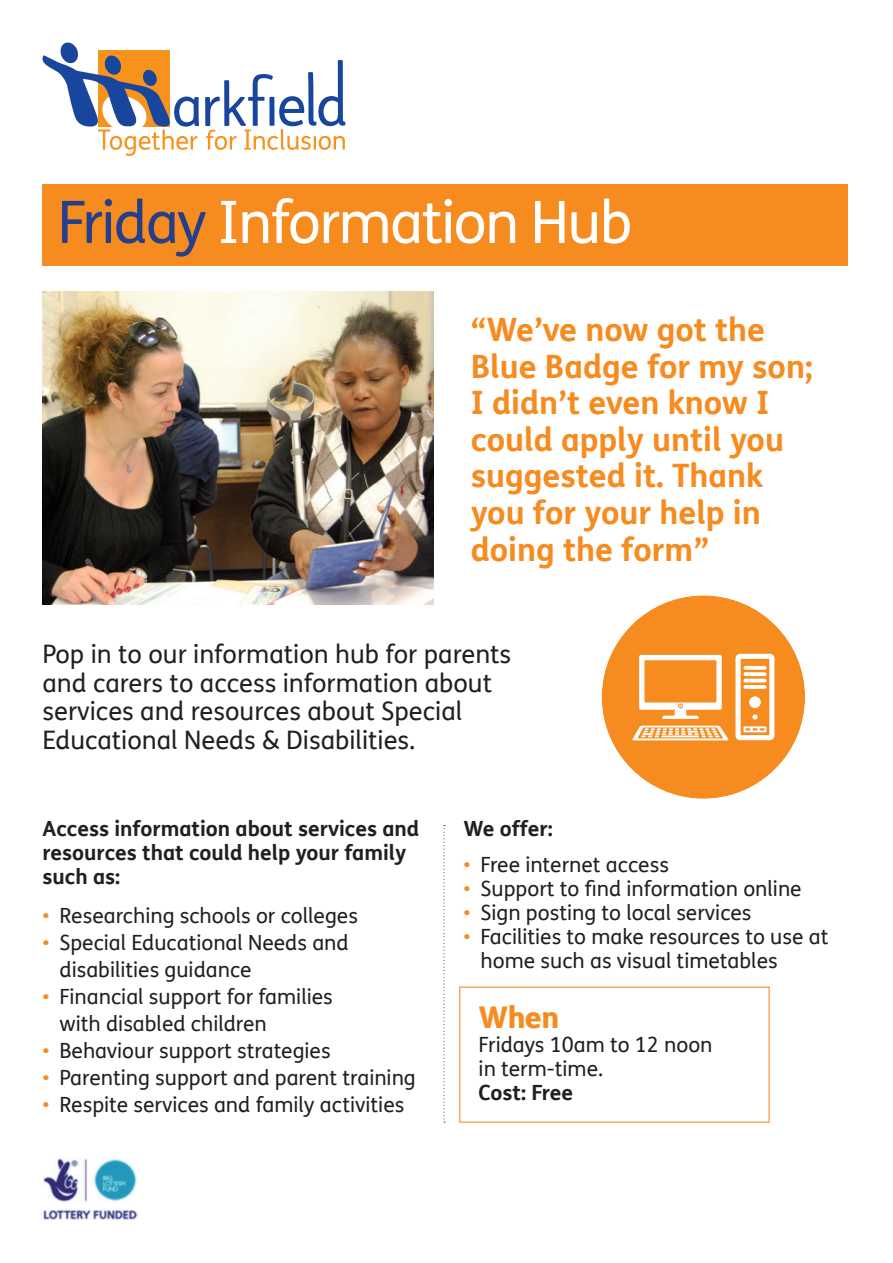
<style>
.page{position:relative;width:893px;height:1263px;background:#fff}
.page>*{position:absolute;margin:0;border:0;box-sizing:border-box;transform-origin:0 0}
.heading{font:58.5px "FS Me";letter-spacing:-.03em;color:#fff}
.text{font:700 32.25px/36.6px "FS Me";color:#f68b1f}
.subhead{font:800 30px "FS Me";color:#f68b1f}
.standfirst{font:25.5px/28.5px "FS Me";color:#231f20}
.orange_bullets{font:21px/27px "FS Me";color:#231f20}
.text-2{font:700 21px/24px "FS Me";color:#231f20}
.text-3{font:21px/24px "FS Me";color:#231f20}
.s1{color:#263f8a}
.s2{color:#f68b1f}
</style>
<div class="page">
<svg style="left:43px;top:43px;width:156px;height:113px"></svg>
<svg style="left:205px;top:60px;width:140px;height:90px"></svg>
<img style="left:43px;top:291px;width:390px;height:314px">
<img style="left:43px;top:1158px;width:94px;height:62px">
<div style="left:602px;top:595px;width:203px;height:204px;background:#f68b1f;border-radius:50%"></div>
<svg style="left:639px;top:655px;width:83px;height:64px"></svg>
<svg style="left:632px;top:726px;width:97px;height:14px"></svg>
<svg style="left:735px;top:654px;width:39px;height:86px"></svg>
<svg style="left:443px;top:825px;width:2px;height:298px"></svg>
<div style="left:43px;top:184px;width:805px;height:82px;background:#f68b1f"></div>
<p class="heading" style="left:57px;top:182px;width:576px"><span class="s1">Friday</span> Information Hub</p>
<p class="text" style="left:471px;top:310px;width:344px">“We’ve now got the<br>Blue Badge for my son;<br>I didn’t even know I could apply until you suggested it. Thank you for your help in doing the form”</p>
<p class="standfirst" style="left:43px;top:640px;width:470px">Pop in to our information hub for parents and carers to access information about services and resources about Special Educational Needs &amp; Disabilities.</p>
<p class="text-2" style="left:43px;top:815px;width:378px">Access information about services and resources that could help your family such as:</p>
<p class="orange_bullets" style="left:43px;top:902px;width:317px"><span class="s2">•</span> Researching schools or colleges</p>
<p class="orange_bullets" style="left:60px;top:929px;width:291px;text-indent:-17px"><span class="s2">•</span> Special Educational Needs and disabilities guidance</p>
<p class="orange_bullets" style="left:60px;top:983px;width:275px;text-indent:-17px"><span class="s2">•</span> Financial support for families with disabled children</p>
<p class="orange_bullets" style="left:43px;top:1037px;width:290px"><span class="s2">•</span> Behaviour support strategies</p>
<p class="orange_bullets" style="left:43px;top:1064px;width:375px"><span class="s2">•</span> Parenting support and parent training</p>
<p class="orange_bullets" style="left:43px;top:1091px;width:363px"><span class="s2">•</span> Respite services and family activities</p>
<p class="text-2" style="left:464px;top:815px;width:91px">We offer:</p>
<p class="orange_bullets" style="left:464px;top:851px;width:207px"><span class="s2">•</span> Free internet access</p>
<p class="orange_bullets" style="left:464px;top:875px;width:340px"><span class="s2">•</span> Support to find information online</p>
<p class="orange_bullets" style="left:464px;top:899px;width:290px"><span class="s2">•</span> Sign posting to local services</p>
<p class="orange_bullets" style="left:481px;top:924px;width:349px;line-height:24px;text-indent:-17px"><span class="s2">•</span> Facilities to make resources to use at home such as visual timetables</p>
<p class="subhead" style="left:479px;top:994px;width:82px">When</p>
<p class="text-3" style="left:479px;top:1033px;width:235px">Fridays 10am to 12 noon in term-time.</p>
<p class="text-2" style="left:479px;top:1080px;width:96px">Cost: Free</p>
</div>
